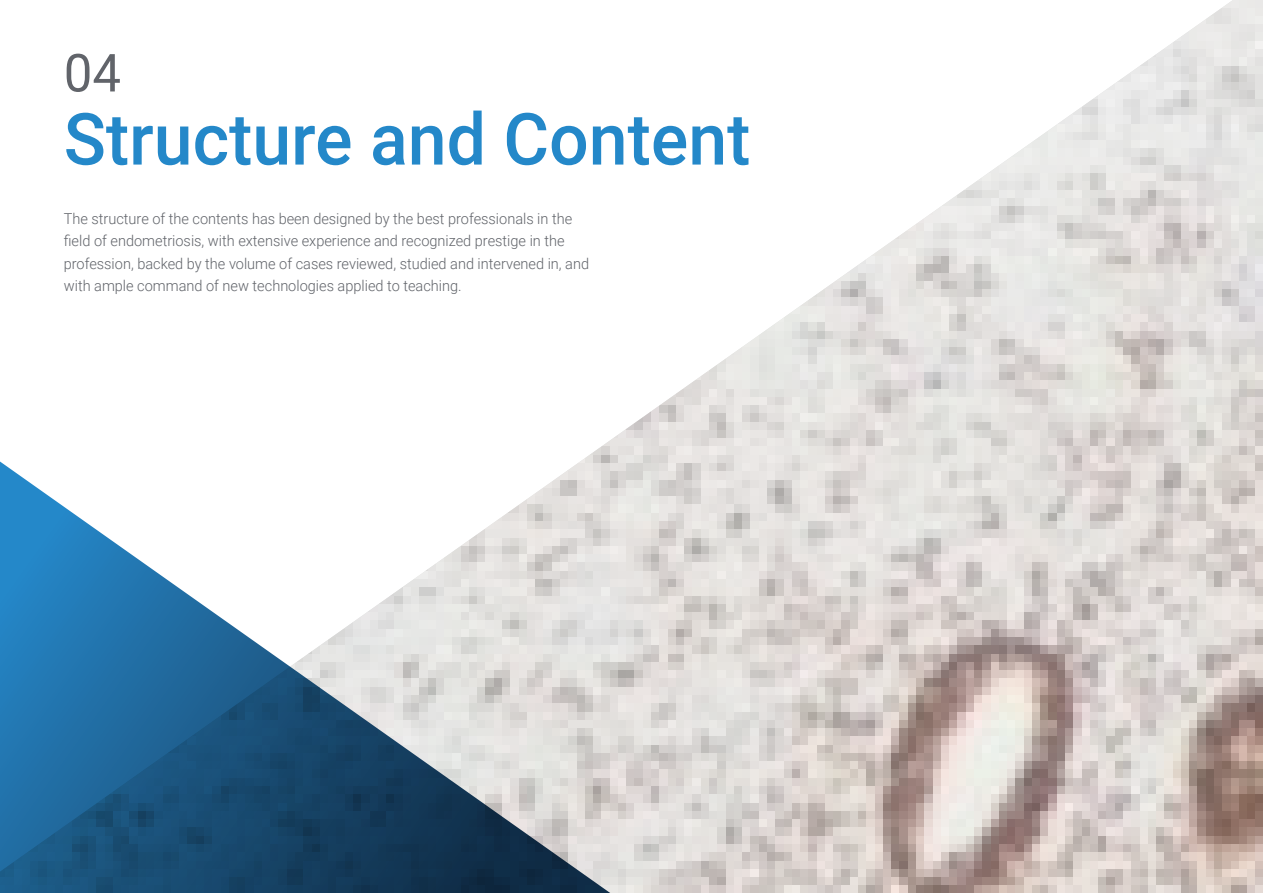
<style>
.page{position:relative;width:1263px;height:893px;background:#fff}
.page>*{position:absolute;margin:0;border:0;box-sizing:border-box;transform-origin:0 0}
.t1{font:500 72px "Roboto";color:#2488c9}
.t2{font:52.5px "Roboto";color:#61646a}
.t3{font:300 15px/22.5px "Roboto";color:#61646a}
</style>
<div class="page">
<img style="left:602px;top:0;width:661px;height:893px">
<svg style="left:0;top:446px;width:640px;height:447px"></svg>
<h2 class="t2" style="left:64px;top:36px;width:59px">04</h2>
<h1 class="t1" style="left:64px;top:89px;width:688px">Structure and Content</h1>
<p class="t3" style="left:64px;top:207px;width:527px">The structure of the contents has been designed by the best professionals in the field of endometriosis, with extensive experience and recognized prestige in the profession, backed by the volume of cases reviewed, studied and intervened in, and with ample command of new technologies applied to teaching.</p>
</div>
